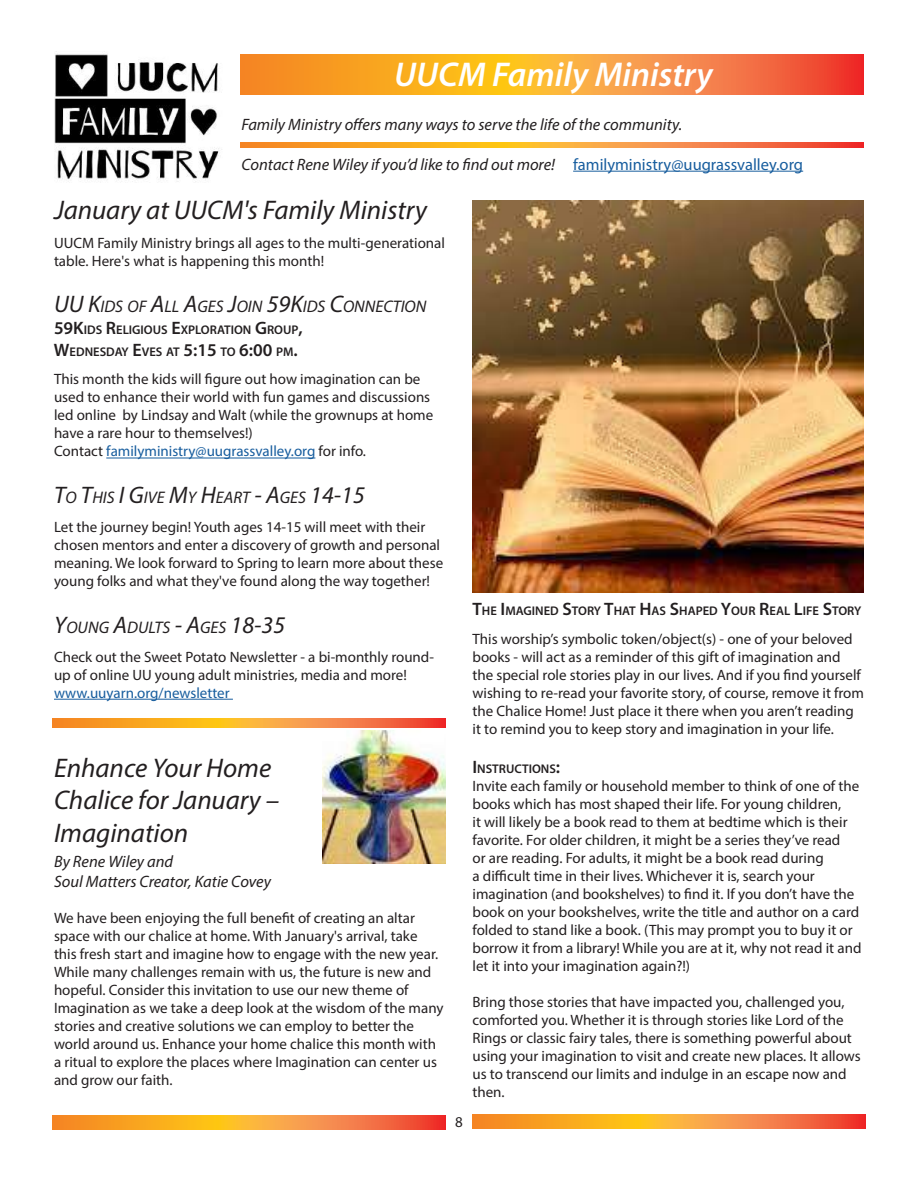
<style>
.page{position:relative;width:918px;height:1188px;background:#fff}
.page>*{position:absolute;margin:0;border:0;box-sizing:border-box;transform-origin:0 0}
.t1{font:italic 600 34.5px "Myriad Pro";color:#fff}
.t2{font:italic 27px/32.4px "Myriad Pro";color:#231f20}
.t3{font:italic 16.8px "Myriad Pro";color:#231f20}
.t4{font:italic 16.5px/19.8px "Myriad Pro";color:#231f20}
.t5{font:15px/18px "Myriad Pro";color:#231f20}
.t6{font:15px "Myriad Pro";color:#175d9e}
.t7{font:600 12.6px/21.6px "Myriad Pro";color:#231f20}
.s1{font-style:normal;color:#175d9e}
.s2{font-size:24px}
.s3{font-size:18px}
.s4{color:#175d9e}
</style>
<div class="page">
<svg style="left:241px;top:54px;width:623px;height:40px;background:#f79230"></svg>
<hr style="left:106px;top:458px;width:209px;height:1px;background:#175d9e">
<hr style="left:54px;top:699px;width:179px;height:1px;background:#175d9e">
<svg style="left:241px;top:143px;width:623px;height:4px;background:#f79230"></svg>
<hr style="left:573px;top:171px;width:230px;height:1px;background:#175d9e">
<img style="left:54px;top:51px;width:168px;height:131px">
<svg style="left:52px;top:1115px;width:393px;height:14px;background:#f79230"></svg>
<svg style="left:472px;top:1115px;width:394px;height:14px;background:#f79230"></svg>
<img style="left:322px;top:730px;width:124px;height:134px">
<svg style="left:52px;top:718px;width:394px;height:10px;background:#f79230"></svg>
<img style="left:472px;top:201px;width:392px;height:391px">
<h1 class="t1" style="left:394px;top:52px;width:320px">UUCM Family Ministry</h1>
<p class="t4" style="left:241px;top:114px;width:442px">Family Ministry offers many ways to serve the life of the community.</p>
<p class="t4" style="left:241px;top:154px;width:563px">Contact Rene Wiley if you’d like to find out more! <span class="s1">familyministry@uugrassvalley.org</span></p>
<h2 class="t2" style="left:54px;top:193px;width:375px">January at UUCM's Family Ministry</h2>
<p class="t5" style="left:54px;top:233px;width:393px">UUCM Family Ministry brings all ages to the multi-generational table. Here's what is happening this month!</p>
<p class="t3" style="left:54px;top:296px;width:374px"><span class="s2">UU K</span>IDS OF <span class="s2">A</span>LL <span class="s2">A</span>GES <span class="s2">J</span>OIN <span class="s2">59K</span>IDS <span class="s2">C</span>ONNECTION</p>
<p class="t7" style="left:54px;top:319px;width:250px"><span class="s3">59K</span>IDS <span class="s3">R</span>ELIGIOUS <span class="s3">E</span>XPLORATION <span class="s3">G</span>ROUP<span class="s3">,<br>W</span>EDNESDAY <span class="s3">E</span>VES AT <span class="s3">5:15</span> TO <span class="s3">6:00</span> PM<span class="s3">.</span></p>
<p class="t5" style="left:54px;top:370px;width:381px">This month the kids will figure out how imagination can be used to enhance their world with fun games and discussions led online by Lindsay and Walt (while the grownups at home have a rare hour to themselves!)<br>Contact <span class="s4">familyministry@uugrassvalley.org</span> for info.</p>
<p class="t3" style="left:54px;top:487px;width:312px"><span class="s2">T</span>O <span class="s2">T</span>HIS <span class="s2">I G</span>IVE <span class="s2">M</span>Y <span class="s2">H</span>EART <span class="s2">- A</span>GES <span class="s2">14-15</span></p>
<p class="t5" style="left:54px;top:518px;width:391px">Let the journey begin! Youth ages 14-15 will meet with their chosen mentors and enter a discovery of growth and personal meaning. We look forward to Spring to learn more about these young folks and what they've found along the way together!</p>
<p class="t3" style="left:54px;top:617px;width:233px"><span class="s2">Y</span>OUNG <span class="s2">A</span>DULTS <span class="s2">- A</span>GES <span class="s2">18-35</span></p>
<p class="t5" style="left:54px;top:647px;width:382px">Check out the Sweet Potato Newsletter - a bi-monthly round&shy;up of online UU young adult ministries, media and more!</p>
<p class="t6" style="left:54px;top:683px;width:177px">www.uuyarn.org/newsletter</p>
<h2 class="t2" style="left:54px;top:751px;width:227px">Enhance Your Home<br>Chalice for January –<br>Imagination</h2>
<p class="t4" style="left:54px;top:851px;width:218px">By Rene Wiley and<br>Soul Matters Creator, Katie Covey</p>
<p class="t5" style="left:54px;top:908px;width:391px">We have been enjoying the full benefit of creating an altar space with our chalice at home. With January's arrival, take this fresh start and imagine how to engage with the new year.<br>While many challenges remain with us, the future is new and hopeful. Consider this invitation to use our new theme of Imagination as we take a deep look at the wisdom of the many stories and creative solutions we can employ to better the world around us. Enhance your home chalice this month with a ritual to explore the places where Imagination can center us and grow our faith.</p>
<p class="t5" style="left:455px;top:1113px;width:9px">8</p>
<p class="t7" style="left:472px;top:600px;width:390px"><span class="s3">T</span>HE <span class="s3">I</span> MAGINED <span class="s3">S</span>TORY <span class="s3">T</span>HAT <span class="s3">H</span>AS <span class="s3">S</span>HAPED <span class="s3">Y</span>OUR <span class="s3">R</span>EAL <span class="s3">L</span>IFE <span class="s3">S</span>TORY</p>
<p class="t5" style="left:472px;top:630px;width:393px">This worship’s symbolic token/object(s) - one of your beloved books - will act as a reminder of this gift of imagination and the special role stories play in our lives. And if you find yourself wishing to re-read your favorite story, of course, remove it from the Chalice Home! Just place it there when you aren’t reading it to remind you to keep story and imagination in your life.</p>
<p class="t7" style="left:472px;top:758px;width:89px"><span class="s3">I</span> NSTRUCTIONS<span class="s3">:</span></p>
<p class="t5" style="left:472px;top:777px;width:390px">Invite each family or household member to think of one of the books which has most shaped their life. For young children,<br>it will likely be a book read to them at bedtime which is their favorite. For older children, it might be a series they’ve read<br>or are reading. For adults, it might be a book read during<br>a difficult time in their lives. Whichever it is, search your imagination (and bookshelves) to find it. If you don’t have the book on your bookshelves, write the title and author on a card folded to stand like a book. (This may prompt you to buy it or borrow it from a library! While you are at it, why not read it and let it into your imagination again?!)</p>
<p class="t5" style="left:472px;top:993px;width:390px">Bring those stories that have impacted you, challenged you, comforted you. Whether it is through stories like Lord of the Rings or classic fairy tales, there is something powerful about using your imagination to visit and create new places. It allows us to transcend our limits and indulge in an escape now and then.</p>
</div>
